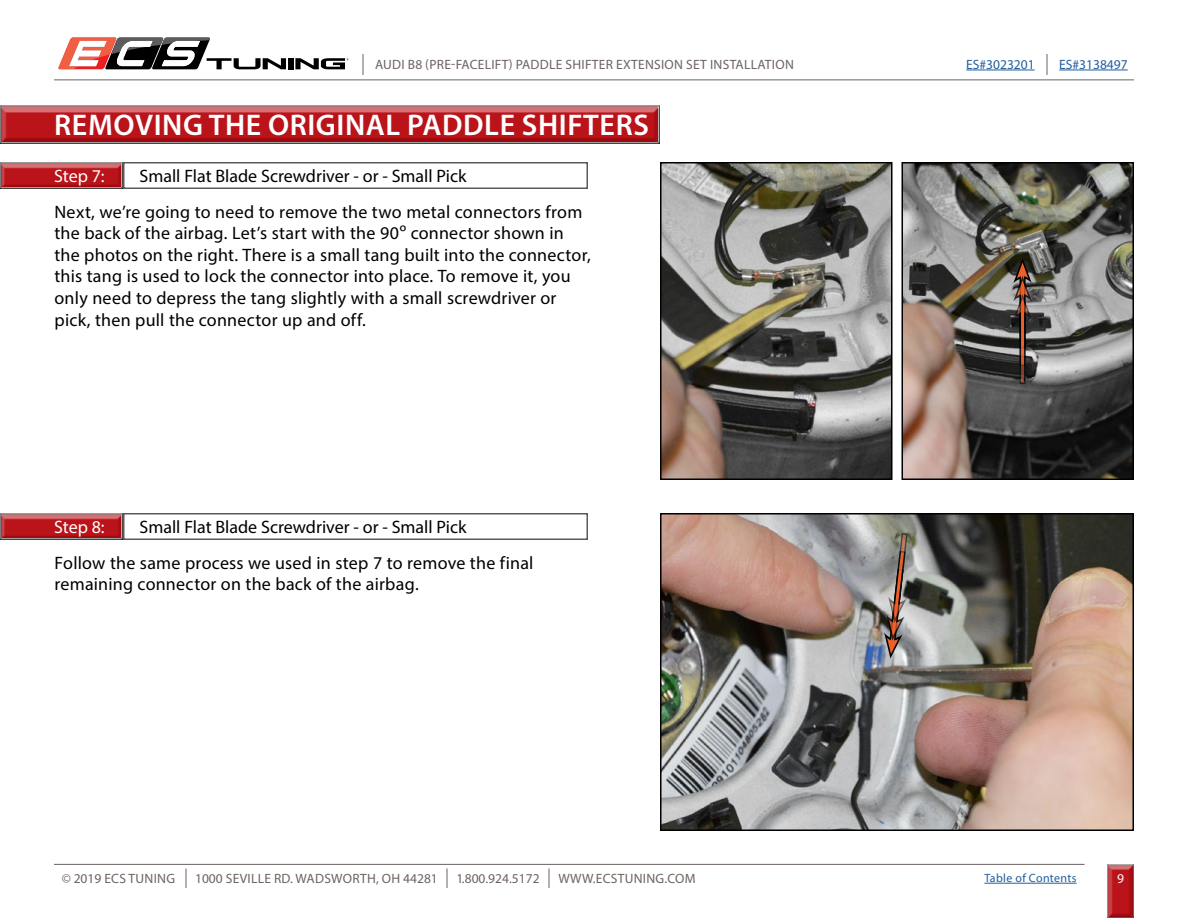
<style>
.page{position:relative;width:1188px;height:918px;background:#fff}
.page>*{position:absolute;margin:0;border:0;box-sizing:border-box;transform-origin:0 0}
.t1{font:600 30px "Myriad Pro";letter-spacing:.02em;color:#fff}
.t2{font:18px/21.6px "Myriad Pro";letter-spacing:.01em;color:#000}
.t3{font:18px "Myriad Pro";letter-spacing:-.005em;color:#fff}
.t4{font:13.5px "Myriad Pro";letter-spacing:.02em;color:#6c6361}
.t5{font:13.5px "Myriad Pro";color:#215e9e}
.t6{font:13.5px "Myriad Pro";color:#6c6361}
.t7{font:13.5px "Myriad Pro";color:#fff}
.t8{font:12px "Myriad Pro";letter-spacing:.025em;color:#215e9e}
</style>
<div class="page">
<div style="left:288px;top:58px;width:5px;height:11px;background:#000"></div>
<svg style="left:58px;top:38px;width:228px;height:31px"></svg>
<svg style="left:295px;top:58px;width:54px;height:11px"></svg>
<hr style="left:54px;top:80px;width:1080px;height:1px;background:#6c6361">
<svg style="left:363px;top:54px;width:1px;height:21px"></svg>
<svg style="left:1047px;top:54px;width:1px;height:21px"></svg>
<hr style="left:1059px;top:70px;width:69px;height:1px;background:#215e9e">
<hr style="left:966px;top:70px;width:69px;height:1px;background:#215e9e">
<div style="left:1101px;top:861px;width:39px;height:57px;background:#000;opacity:.75"></div>
<hr style="left:984px;top:883px;width:93px;height:1px;background:#215e9e">
<hr style="left:54px;top:864px;width:1030px;height:1px;background:#6c6361">
<svg style="left:549px;top:868px;width:1px;height:20px"></svg>
<svg style="left:186px;top:868px;width:1px;height:20px"></svg>
<svg style="left:447px;top:868px;width:1px;height:20px"></svg>
<div style="left:0;top:159px;width:129px;height:30px;background:#000;opacity:.75"></div>
<div style="left:0;top:510px;width:129px;height:30px;background:#000;opacity:.75"></div>
<div style="left:0;top:101px;width:668px;height:43px;background:#000;opacity:.75"></div>
<img style="left:663px;top:516px;width:468px;height:312px">
<div style="left:660px;top:513px;width:474px;height:318px;border:2px solid #000"></div>
<img style="left:663px;top:165px;width:226px;height:312px">
<div style="left:660px;top:162px;width:232px;height:318px;border:2px solid #000"></div>
<img style="left:905px;top:165px;width:226px;height:312px">
<div style="left:902px;top:162px;width:232px;height:318px;border:2px solid #000"></div>
<svg style="left:884px;top:527px;width:27px;height:132px;background:#8f8178"></svg>
<svg style="left:1020px;top:319px;width:6px;height:65px"></svg>
<hr style="left:1021px;top:309px;width:3px;height:74px;background:#f15f29">
<svg style="left:1013px;top:258px;width:19px;height:61px"></svg>
<p class="t4" style="left:375px;top:56px;width:420px">AUDI B8 (PRE-FACELIFT) PADDLE SHIFTER EXTENSION SET INSTALLATION</p>
<p class="t5" style="left:966px;top:56px;width:70px">ES#3023201</p>
<p class="t5" style="left:1059px;top:56px;width:70px">ES#3138497</p>
<h1 class="t1" style="left:54px;top:106px;width:596px">REMOVING THE ORIGINAL PADDLE SHIFTERS</h1>
<p class="t2" style="left:54px;top:157px;width:530px;line-height:36px;text-indent:85px">Small Flat Blade Screwdriver - or - Small Pick<br>Next, we’re going to need to remove the two metal connectors from</p>
<p class="t2" style="left:54px;top:222px;width:538px">the back of the airbag. Let’s start with the 90º connector shown in the photos on the right. There is a small tang built into the connector, this tang is used to lock the connector into place. To remove it, you only need to depress the tang slightly with a small screwdriver or pick, then pull the connector up and off.</p>
<p class="t3" style="left:54px;top:164px;width:52px">Step 7:</p>
<p class="t3" style="left:54px;top:515px;width:52px">Step 8:</p>
<p class="t2" style="left:140px;top:515px;width:329px">Small Flat Blade Screwdriver - or - Small Pick</p>
<p class="t2" style="left:54px;top:551px;width:481px">Follow the same process we used in step 7 to remove the final remaining connector on the back of the airbag.</p>
<p class="t4" style="left:62px;top:870px;width:115px">© 2019 ECS TUNING</p>
<p class="t4" style="left:195px;top:870px;width:244px">1000 SEVILLE RD. WADSWORTH, OH 44281</p>
<p class="t6" style="left:456px;top:870px;width:85px">1.800.924.5172</p>
<p class="t4" style="left:558px;top:870px;width:139px">WWW.ECSTUNING.COM</p>
<p class="t8" style="left:984px;top:871px;width:94px">Table of Contents</p>
<p class="t7" style="left:1117px;top:870px;width:8px">9</p>
</div>
